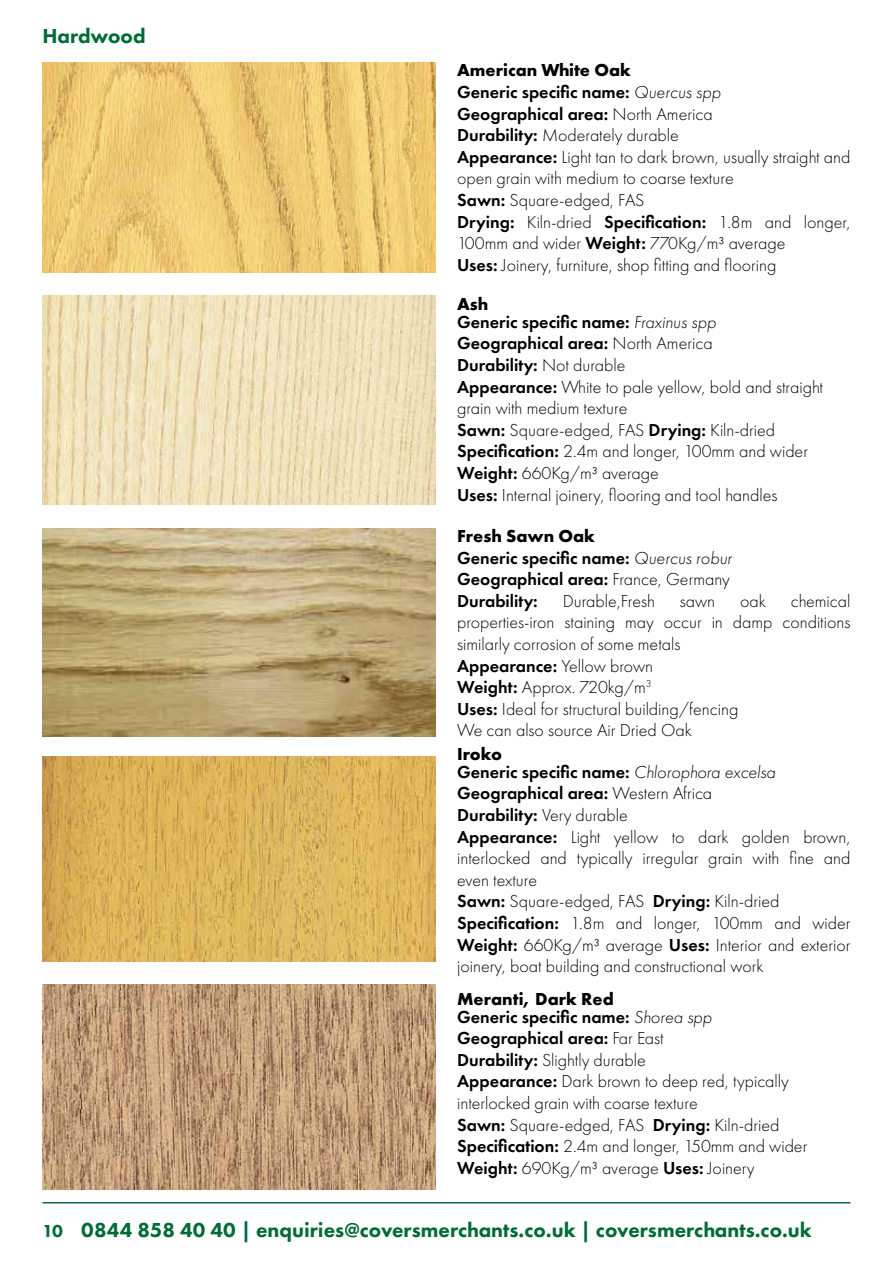
<style>
.page{position:relative;width:893px;height:1263px;background:#fff}
.page>*{position:absolute;margin:0;border:0;box-sizing:border-box;transform-origin:0 0}
.t1{font:800 21px "Futura PT";color:#006b37}
.t2{font:300 18px/21.6px "Futura PT";color:#000}
.t3{font:600 18px/21.6px "Futura PT";color:#000}
.t4{font:800 18px "Futura PT";color:#006b37}
.s1{font-weight:700}
.s2{font-weight:600}
.s3{font-style:italic}
.s4{font-weight:300;font-style:italic}
.s5{font-weight:300}
</style>
<div class="page">
<hr style="left:43px;top:1202px;width:807px;height:1px;background:#006b37">
<img style="left:43px;top:528px;width:393px;height:208px">
<img style="left:43px;top:296px;width:393px;height:208px">
<img style="left:43px;top:757px;width:393px;height:204px">
<img style="left:43px;top:985px;width:393px;height:204px">
<img style="left:43px;top:63px;width:393px;height:210px">
<p class="t1" style="left:43px;top:22px;width:105px">Hardwood</p>
<p class="t2" style="left:457px;top:60px;width:395px"><span class="s1">American White Oak<br></span><span class="s2">Generic specific name:</span> <span class="s3">Quercus spp<br></span><span class="s2">Geographical area:</span> North America<br><span class="s2">Durability:</span> Moderately durable<br><span class="s2">Appearance:</span> Light tan to dark brown, usually straight and open grain with medium to coarse texture<br><span class="s2">Sawn:</span> Square-edged, FAS<br><span class="s2">Drying:</span> Kiln-dried <span class="s2">Specification:</span> 1.8m and longer, 100mm and wider <span class="s2">Weight:</span> 770Kg/m³ average<br><span class="s2">Uses:</span> Joinery, furniture, shop fitting and flooring</p>
<p class="t3" style="left:457px;top:294px;width:260px;line-height:18px"><span class="s1">Ash<br></span>Generic specific name: <span class="s4">Fraxinus spp</span></p>
<p class="t2" style="left:457px;top:333px;width:367px"><span class="s2">Geographical area:</span> North America<br><span class="s2">Durability:</span> Not durable<br><span class="s2">Appearance:</span> White to pale yellow, bold and straight grain with medium texture<br><span class="s2">Sawn:</span> Square-edged, FAS <span class="s2">Drying:</span> Kiln-dried <span class="s2">Specification:</span> 2.4m and longer, 100mm and wider <span class="s2">Weight:</span> 660Kg/m³ average<br><span class="s2">Uses:</span> Internal joinery, flooring and tool handles</p>
<p class="t3" style="left:457px;top:525px;width:276px"><span class="s1">Fresh Sawn Oak<br></span>Generic specific name: <span class="s4">Quercus robur<br></span>Geographical area: <span class="s5">France, Germany<br></span>Durability:</p>
<p class="t2" style="left:457px;top:590px;width:395px;text-indent:334px">chemical properties-iron staining may occur in damp conditions similarly corrosion of some metals<br><span class="s2">Appearance:</span> Yellow brown<br><span class="s2">Weight:</span> Approx. 720kg/m<sup>3<br></sup><span class="s2">Uses:</span> Ideal for structural building/fencing<br>We can also source Air Dried Oak</p>
<p class="t2" style="left:563px;top:590px;width:94px">Durable,Fresh</p>
<p class="t2" style="left:680px;top:590px;width:37px">sawn</p>
<p class="t2" style="left:740px;top:590px;width:27px">oak</p>
<p class="t3" style="left:457px;top:744px;width:320px;line-height:18px"><span class="s1">Iroko<br></span>Generic specific name: <span class="s4">Chlorophora excelsa</span></p>
<p class="t2" style="left:457px;top:783px;width:395px"><span class="s2">Geographical area:</span> Western Africa<br><span class="s2">Durability:</span> Very durable<br><span class="s2">Appearance:</span> Light yellow to dark golden brown, interlocked and typically irregular grain with fine and even texture<br><span class="s2">Sawn:</span> Square-edged, FAS <span class="s2">Drying:</span> Kiln-dried <span class="s2">Specification:</span> 1.8m and longer, 100mm and wider <span class="s2">Weight:</span> 660Kg/m³ average <span class="s2">Uses:</span> Interior and exterior joinery, boat building and constructional work</p>
<p class="t3" style="left:457px;top:989px;width:256px;line-height:18px"><span class="s1">Meranti, Dark Red<br></span>Generic specific name: <span class="s4">Shorea spp</span></p>
<p class="t2" style="left:457px;top:1027px;width:352px"><span class="s2">Geographical area:</span> Far East<br><span class="s2">Durability:</span> Slightly durable<br><span class="s2">Appearance:</span> Dark brown to deep red, typically interlocked grain with coarse texture<br><span class="s2">Sawn:</span> Square-edged, FAS <span class="s2">Drying:</span> Kiln-dried <span class="s2">Specification:</span> 2.4m and longer, 150mm and wider <span class="s2">Weight:</span> 690Kg/m³ average <span class="s2">Uses:</span> Joinery</p>
<p class="t4" style="left:43px;top:1220px;width:22px">10</p>
<p class="t1" style="left:81px;top:1217px;width:732px">0844 858 40 40 | enquiries@coversmerchants.co.uk | coversmerchants.co.uk</p>
</div>
